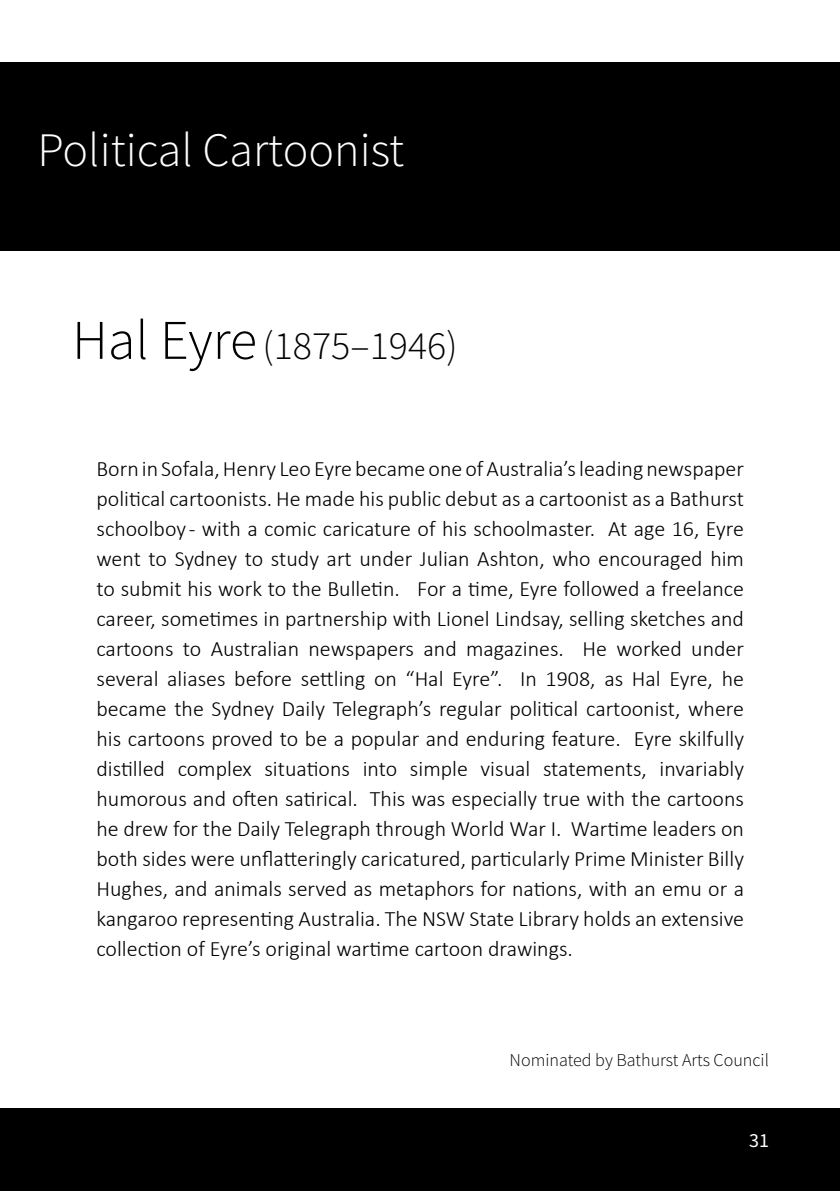
<style>
.page{position:relative;width:840px;height:1191px;background:#fff}
.page>*{position:absolute;margin:0;border:0;box-sizing:border-box;transform-origin:0 0}
.t1{font:300 48px "Source Sans Pro";color:#fff}
.t2{font:300 40px "Source Sans Pro";color:#000}
.t3{font:300 22px/30px "Calibri";color:#000;text-align:justify}
.t4{font:20px "Source Sans Pro";color:#fff}
.t5{font:300 18px "Source Sans Pro";color:#000}
.s1{font-size:56px}
</style>
<div class="page">
<div style="left:0;top:1108px;width:839px;height:83px;background:#000"></div>
<div style="left:0;top:62px;width:839px;height:189px;background:#000"></div>
<h1 class="t1" style="left:37px;top:121px;width:368px">Political Cartoonist</h1>
<h2 class="t2" style="left:72px;top:321px;width:387px"><span class="s1">Hal Eyre</span>(1875–1946)</h2>
<p class="t3" style="left:96px;top:453px;width:648px">Born in Sofala, Henry Leo Eyre became one of Australia’s leading newspaper political cartoonists. He made his public debut as a cartoonist as a Bathurst schoolboy - with a comic caricature of his schoolmaster. At age 16, Eyre went to Sydney to study art under Julian Ashton, who encouraged him to submit his work to the Bulletin. For a time, Eyre followed a freelance career, sometimes in partnership with Lionel Lindsay, selling sketches and cartoons to Australian newspapers and magazines. He worked under several aliases before settling on “Hal Eyre”. In 1908, as Hal Eyre, he became the Sydney Daily Telegraph’s regular political cartoonist, where his cartoons proved to be a popular and enduring feature. Eyre skilfully distilled complex situations into simple visual statements, invariably humorous and often satirical. This was especially true with the cartoons he drew for the Daily Telegraph through World War I. Wartime leaders on both sides were unflatteringly caricatured, particularly Prime Minister Billy Hughes, and animals served as metaphors for nations, with an emu or a kangaroo representing Australia. The NSW State Library holds an extensive collection of Eyre’s original wartime cartoon drawings.</p>
<p class="t5" style="left:473px;top:1048px;width:237px">Nominated by Bathurs Regional</p>
<p class="t5" style="left:509px;top:1048px;width:261px">Nominated by Bathurst Arts Council</p>
<p class="t4" style="left:748px;top:1127px;width:21px">31</p>
</div>
